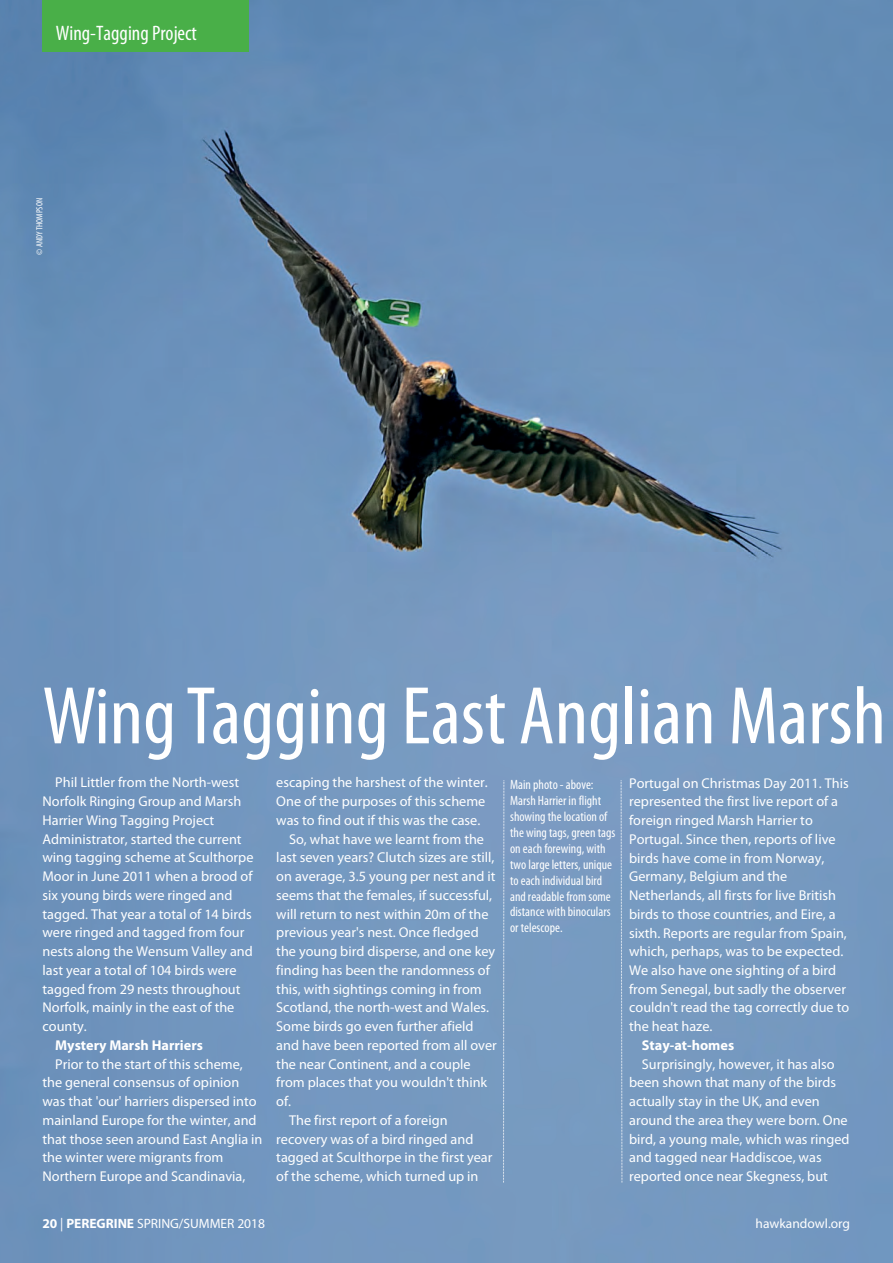
<style>
.page{position:relative;width:893px;height:1263px;background:#fff}
.page>*{position:absolute;margin:0;border:0;box-sizing:border-box;transform-origin:0 0}
.t1{font:condensed 82.65px "Myriad Pro";color:#fff}
.t2{font:condensed 21px "Myriad Pro";color:#fff}
.t3{font:14.25px/18.8px "Myriad Pro";color:#fff}
.t4{font:700 14.25px "Myriad Pro";color:#fff}
.t5{font:condensed 13.5px/16px "Myriad Pro";color:#fff}
.t6{font:13.5px "Myriad Pro";color:#fff}
.t7{font:condensed 9px "Myriad Pro";color:#fff}
.s1{font-weight:700}
</style>
<div class="page">
<img style="left:0;top:0;width:893px;height:1263px">
<div style="left:43px;top:0;width:206px;height:51px;background:#49af48"></div>
<svg style="left:503px;top:780px;width:120px;height:404px"></svg>
<h2 class="t2" style="left:56px;top:25px;width:143px">Wing-Tagging Project</h2>
<p class="t7" style="left:36px;top:255px;width:58px;rotate:-90deg">© ANDY THOMPSON</p>
<h1 class="t1" style="left:43px;top:684px;width:845px">Wing Tagging East Anglian Marsh</h1>
<p class="t3" style="left:43px;top:774px;width:212px;text-indent:13px">Phil Littler from the North-west<br>Norfolk Ringing Group and Marsh<br>Harrier Wing Tagging Project<br>Administrator, started the current wing tagging scheme at Sculthorpe<br>Moor in June 2011 when a brood of six young birds were ringed and tagged. That year a total of 14 birds were ringed and tagged from four nests along the Wensum Valley and last year a total of 104 birds were tagged from 29 nests throughout<br>Norfolk, mainly in the east of the county.</p>
<p class="t4" style="left:55px;top:1037px;width:149px">Mystery Marsh Harriers</p>
<p class="t3" style="left:43px;top:1055px;width:221px;text-indent:13px">Prior to the start of this scheme, the general consensus of opinion was that 'our' harriers dispersed into mainland Europe for the winter, and that those seen around East Anglia in the winter were migrants from Northern Europe and Scandinavia,</p>
<p class="t3" style="left:276px;top:774px;width:213px">escaping the harshest of the winter.</p>
<p class="t3" style="left:276px;top:793px;width:211px">One of the purposes of this scheme</p>
<p class="t3" style="left:276px;top:812px;width:205px">was to find out if this was the case.</p>
<p class="t3" style="left:289px;top:830px;width:197px">So, what have we learnt from the</p>
<p class="t3" style="left:276px;top:849px;width:220px">last seven years? Clutch sizes are still,</p>
<p class="t3" style="left:276px;top:868px;width:221px">on average, 3.5 young per nest and it</p>
<p class="t3" style="left:276px;top:887px;width:217px">seems that the females, if successful,</p>
<p class="t3" style="left:276px;top:905px;width:214px">will return to nest within 20m of the</p>
<p class="t3" style="left:276px;top:924px;width:204px">previous year's nest. Once fledged</p>
<p class="t3" style="left:276px;top:943px;width:220px">the young bird disperse, and one key</p>
<p class="t3" style="left:276px;top:962px;width:215px">finding has been the randomness of</p>
<p class="t3" style="left:276px;top:980px;width:207px">this, with sightings coming in from</p>
<p class="t3" style="left:276px;top:999px;width:214px">Scotland, the north-west and Wales.</p>
<p class="t3" style="left:276px;top:1018px;width:199px">Some birds go even further afield</p>
<p class="t3" style="left:276px;top:1037px;width:222px">and have been reported from all over</p>
<p class="t3" style="left:276px;top:1055px;width:196px">the near Continent, and a couple</p>
<p class="t3" style="left:276px;top:1074px;width:212px">from places that you wouldn't think</p>
<p class="t3" style="left:276px;top:1093px;width:16px">of.</p>
<p class="t3" style="left:289px;top:1112px;width:160px">The first report of a foreign</p>
<p class="t3" style="left:276px;top:1130px;width:199px">recovery was of a bird ringed and</p>
<p class="t3" style="left:276px;top:1149px;width:218px">tagged at Sculthorpe in the first year</p>
<p class="t3" style="left:276px;top:1168px;width:204px">of the scheme, which turned up in</p>
<p class="t5" style="left:510px;top:777px;width:107px">Main photo - above:<br>Marsh Harrier in flight showing the location of the wing tags, green tags on each forewing, with two large letters, unique to each individual bird and readable from some distance with binoculars or telescope.</p>
<p class="t3" style="left:629px;top:774px;width:222px">Portugal on Christmas Day 2011. This represented the first live report of a foreign ringed Marsh Harrier to Portugal. Since then, reports of live birds have come in from Norway, Germany, Belgium and the Netherlands, all firsts for live British birds to those countries, and Eire, a sixth. Reports are regular from Spain, which, perhaps, was to be expected.<br>We also have one sighting of a bird from Senegal, but sadly the observer couldn't read the tag correctly due to the heat haze.</p>
<p class="t4" style="left:642px;top:1037px;width:94px">Stay-at-homes</p>
<p class="t3" style="left:629px;top:1055px;width:222px;text-indent:13px">Surprisingly, however, it has also been shown that many of the birds actually stay in the UK, and even around the area they were born. One bird, a young male, which was ringed and tagged near Haddiscoe, was reported once near Skegness, but</p>
<p class="t6" style="left:42px;top:1218px;width:224px"><span class="s1">20</span> | <span class="s1">PEREGRINE</span> SPRING/SUMMER 2018</p>
<p class="t6" style="left:755px;top:1218px;width:96px">hawkandowl.org</p>
</div>
